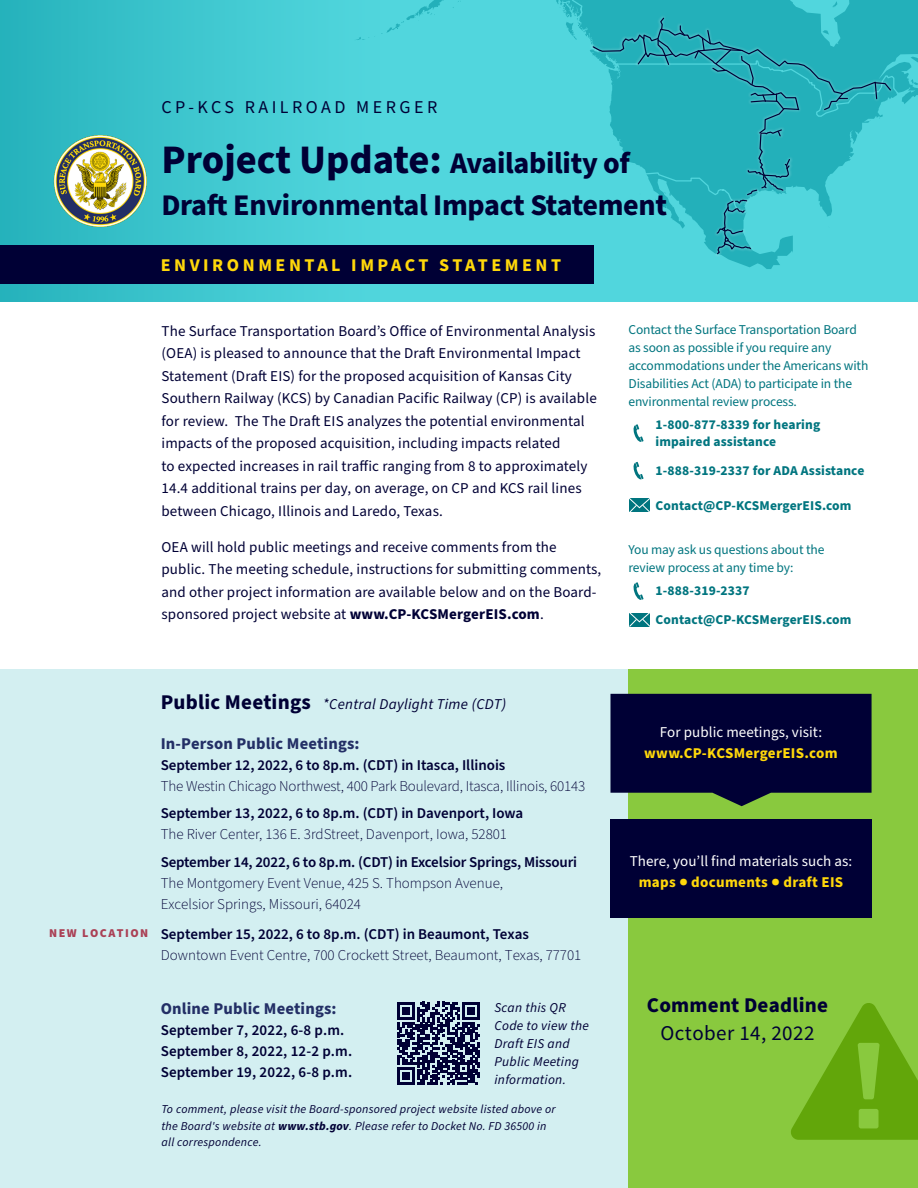
<style>
.page{position:relative;width:918px;height:1188px;background:#fff}
.page>*{position:absolute;margin:0;border:0;box-sizing:border-box;transform-origin:0 0}
.t1{font:700 40.5px "Source Sans Pro";color:#000035}
.t2{font:700 30px "Source Sans Pro";letter-spacing:-.01em;color:#000035}
.t3{font:700 21px/28.5px "Source Sans Pro";letter-spacing:.01em;color:#000035;text-align:center}
.t4{font:700 18px "Source Sans Pro";letter-spacing:.195em;color:#ffd80a}
.t5{font:18px "Source Sans Pro";letter-spacing:.195em;color:#000035}
.Body_Text{font:700 16.5px "Source Sans Pro";letter-spacing:.01em;color:#232f66}
.t6{font:15px/22.5px "Source Sans Pro";letter-spacing:.01em;color:#000035}
.Body_Text-2{font:300 15px/21px "Source Sans Pro";color:#000035}
.t7{font:15px/21px "Source Sans Pro";letter-spacing:.005em;color:#fff;text-align:center}
.Body_Text-3{font:600 15px/21px "Source Sans Pro";letter-spacing:.01em;color:#000035}
.Body_Text-4{font:italic 15px "Source Sans Pro";letter-spacing:.02em;color:#000035}
.t8{font:13.5px/18px "Source Sans Pro";letter-spacing:-.01em;color:#00757f}
.t9{font:700 13.5px/16.5px "Source Sans Pro";letter-spacing:.01em;color:#00757f}
.t10{font:italic 13.5px/18px "Source Sans Pro";letter-spacing:.02em;color:#000035}
.t11{font:italic 12px/16.5px "Source Sans Pro";letter-spacing:.02em;color:#000035}
.t12{font:900 12px "Source Sans Pro";letter-spacing:.125em;color:#aa4055}
.s1{font-size:30px}
.s2{font-weight:700}
.s3{font-weight:700;font-style:normal;font-size:21px}
.s4{font-weight:600}
.s5{font-weight:700;color:#ffd80a}
.s6{color:#ffd80a}
.s7{font-weight:400}
</style>
<div class="page">
<div style="left:0;top:669px;width:918px;height:519px;background:#d3eff1"></div>
<div style="left:0;top:0;width:918px;height:302px;background:#51d6dd"></div>
<svg style="left:381px;top:12px;width:37px;height:22px"></svg>
<svg style="left:418px;top:0;width:500px;height:269px"></svg>
<svg style="left:525px;top:0;width:374px;height:214px"></svg>
<svg style="left:556px;top:0;width:342px;height:255px"></svg>
<div style="left:0;top:0;width:380px;height:302px;background:linear-gradient(to right,#27b3bd,#53d8de)"></div>
<div style="left:0;top:245px;width:593px;height:39px;background:#000035"></div>
<img style="left:53px;top:133px;width:94px;height:95px">
<svg style="left:633px;top:424px;width:11px;height:18px"></svg>
<svg style="left:633px;top:462px;width:11px;height:18px"></svg>
<svg style="left:629px;top:498px;width:21px;height:14px"></svg>
<svg style="left:633px;top:582px;width:11px;height:18px"></svg>
<svg style="left:629px;top:613px;width:21px;height:14px"></svg>
<div style="left:628px;top:669px;width:290px;height:519px;background:#89c93e"></div>
<svg style="left:791px;top:1003px;width:127px;height:137px"></svg>
<svg style="left:610px;top:694px;width:262px;height:112px;background:#0f1637"></svg>
<div style="left:610px;top:819px;width:262px;height:99px;background:#000035"></div>
<svg style="left:397px;top:1002px;width:83px;height:83px"></svg>
<p class="t5" style="left:162px;top:95px;width:277px">CP-KCS RAILROAD MERGER</p>
<p class="t1" style="left:162px;top:132px;width:470px">Project Update: <span class="s1">Availability of</span></p>
<p class="t2" style="left:162px;top:185px;width:507px">Draft Environmental Impact Statement</p>
<p class="t4" style="left:161px;top:253px;width:402px">ENVIRONMENTAL IMPACT STATEMENT</p>
<p class="t6" style="left:162px;top:320px;width:437px">The Surface Transportation Board’s Office of Environmental Analysis (OEA) is pleased to announce that the Draft Environmental Impact Statement (Draft EIS) for the proposed acquisition of Kansas City Southern Railway (KCS) by Canadian Pacific Railway (CP) is available for review. The The Draft EIS analyzes the potential environmental impacts of the proposed acquisition, including impacts related<br>to expected increases in rail traffic ranging from 8 to approximately 14.4 additional trains per day, on average, on CP and KCS rail lines between Chicago, Illinois and Laredo, Texas.</p>
<p class="t6" style="left:162px;top:536px;width:441px">OEA will hold public meetings and receive comments from the public. The meeting schedule, instructions for submitting comments, and other project information are available below and on the Board&shy;sponsored project website at <span class="s2">www.CP-KCSMergerEIS.com</span>.</p>
<p class="t8" style="left:628px;top:321px;width:241px">Contact the Surface Transportation Board as soon as possible if you require any accommodations under the Americans with Disabilities Act (ADA) to participate in the environmental review process.</p>
<p class="t9" style="left:655px;top:417px;width:166px">1-800-877-8339 for hearing impaired assistance</p>
<p class="t9" style="left:655px;top:462px;width:210px">1-888-319-2337 for ADA Assistance</p>
<p class="t9" style="left:655px;top:497px;width:198px">Contact@CP-KCSMergerEIS.com</p>
<p class="t8" style="left:628px;top:541px;width:198px">You may ask us questions about the review process at any time by:</p>
<p class="t9" style="left:655px;top:583px;width:96px">1-888-319-2337</p>
<p class="t9" style="left:655px;top:611px;width:198px">Contact@CP-KCSMergerEIS.com</p>
<p class="t12" style="left:49px;top:925px;width:101px">NEW LOCATION</p>
<p class="Body_Text-4" style="left:161px;top:694px;width:347px"><span class="s3">Public Meetings</span> *Central Daylight Time (CDT)</p>
<p class="Body_Text" style="left:161px;top:732px;width:200px">In-Person Public Meetings:</p>
<p class="Body_Text-2" style="left:161px;top:755px;width:426px"><span class="s4">September 12, 2022, 6 to 8p.m. (CDT) in Itasca, Illinois<br></span>The Westin Chicago Northwest, 400 Park Boulevard, Itasca, Illinois, 60143</p>
<p class="Body_Text-2" style="left:161px;top:803px;width:364px"><span class="s4">September 13, 2022, 6 to 8p.m. (CDT) in Davenport, Iowa<br></span>The River Center, 136 E. 3rdStreet, Davenport, Iowa, 52801</p>
<p class="Body_Text-2" style="left:161px;top:852px;width:418px"><span class="s4">September 14, 2022, 6 to 8p.m. (CDT) in Excelsior Springs, Missouri<br></span>The Montgomery Event Venue, 425 S. Thompson Avenue,<br>Excelsior Springs, Missouri, 64024</p>
<p class="Body_Text-2" style="left:161px;top:924px;width:422px"><span class="s4">September 15, 2022, 6 to 8p.m. (CDT) in Beaumont, Texas<br></span>Downtown Event Centre, 700 Crockett Street, Beaumont, Texas, 77701</p>
<p class="Body_Text" style="left:161px;top:997px;width:177px">Online Public Meetings:</p>
<p class="Body_Text-3" style="left:161px;top:1020px;width:193px">September 7, 2022, 6-8 p.m.<br>September 8, 2022, 12-2 p.m.<br>September 19, 2022, 6-8 p.m.</p>
<p class="t11" style="left:162px;top:1101px;width:396px">To comment, please visit the Board-sponsored project website listed above or the Board's website at <span class="s2">www.stb.gov</span>. Please refer to Docket No. FD 36500 in all correspondence.</p>
<p class="t10" style="left:495px;top:999px;width:96px">Scan this QR<br>Code to view the<br>Draft EIS and<br>Public Meeting information.</p>
<p class="t7" style="left:644px;top:722px;width:195px">For public meetings, visit: <span class="s5">www.CP-KCSMergerEIS.com</span></p>
<p class="t7" style="left:630px;top:851px;width:224px">There, you’ll find materials such as: <span class="s5">maps</span> <span class="s6">●</span> <span class="s5">documents</span> <span class="s6">●</span> <span class="s5">draft EIS</span></p>
<p class="t3" style="left:647px;top:991px;width:183px">Comment Deadline<br><span class="s7">October 14, 2022</span></p>
</div>
